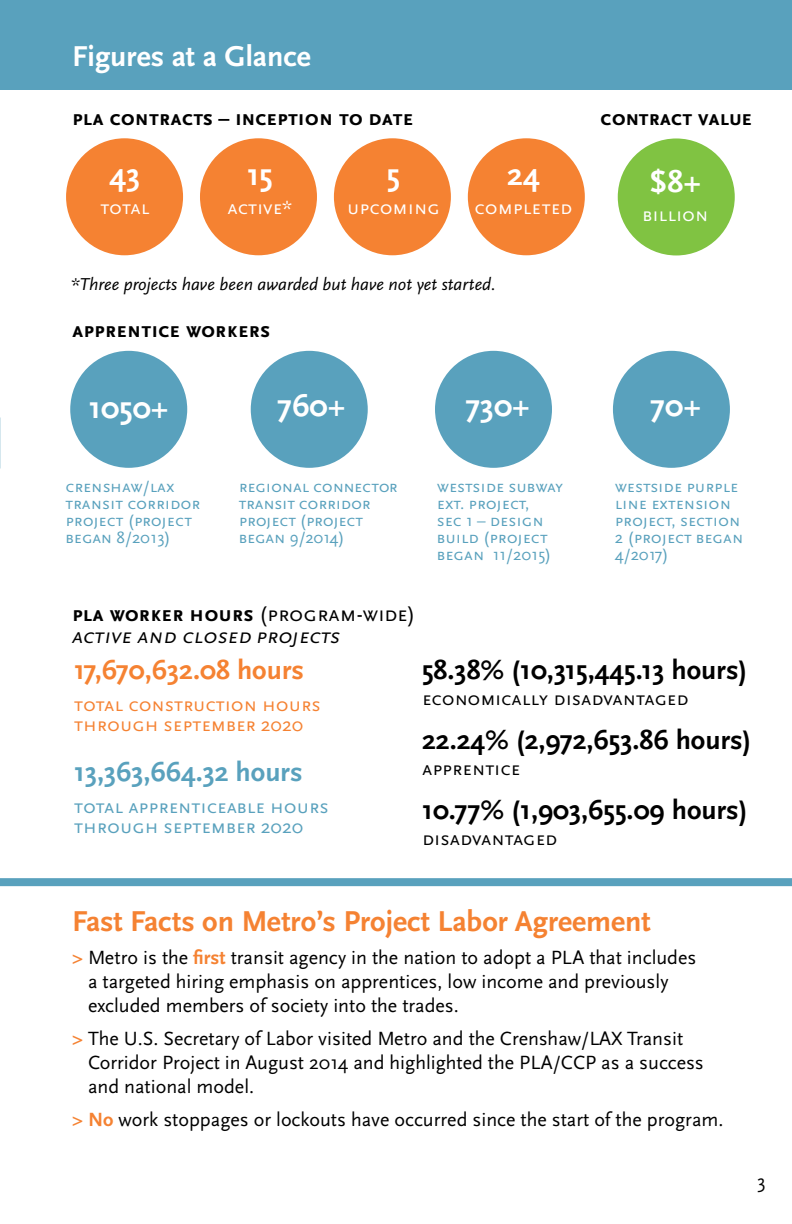
<style>
.page{position:relative;width:792px;height:1224px;background:#fff}
.page>*{position:absolute;margin:0;border:0;box-sizing:border-box;transform-origin:0 0}
.t1{font:700 32px "Scala Sans Pro";color:#fff}
.t2{font:700 30px "Scala Sans Pro";color:#f58232}
.t3{font:700 30px "Scala Sans Pro";color:#fff}
.t4{font:700 28px "Scala Sans Pro";color:#000}
.t5{font:700 28px "Scala Sans Pro";color:#f58232}
.t6{font:700 28px "Scala Sans Pro";color:#59a1bd}
.t7{font:italic 22px/22px "Scala Sans Pro";color:#000}
.t8{font:700 22px "Scala Sans Pro";color:#000}
.t9{font:700 22px "Scala Sans Pro";letter-spacing:-.02em;color:#000}
.t10{font:20px/24px "Scala Sans Pro";color:#000}
.t11{font:20px/20px "Scala Sans Pro";color:#59a1bd}
.t12{font:20px/20px "Scala Sans Pro";color:#f58232}
.t13{font:20px "Scala Sans Pro";color:#fff}
.t14{font:italic 18px "Scala Sans Pro";color:#000}
.t15{font:17.2px/17.2px "Scala Sans Pro";color:#59a1bd}
.s1{font-weight:700;font-style:normal}
.s2{font-style:normal}
.s3{font-weight:700;color:#f58232}
</style>
<div class="page">
<img style="left:0;top:0;width:1px;height:436px">
<div style="left:0;top:0;width:792px;height:90px;background:#59a1bd"></div>
<div style="left:0;top:878px;width:792px;height:8px;background:#59a1bd"></div>
<div style="left:66px;top:138px;width:117px;height:117px;background:#f58232;border-radius:50%"></div>
<div style="left:618px;top:138px;width:117px;height:117px;background:#80c342;border-radius:50%"></div>
<div style="left:200px;top:138px;width:117px;height:117px;background:#f58232;border-radius:50%"></div>
<div style="left:334px;top:138px;width:117px;height:117px;background:#f58232;border-radius:50%"></div>
<div style="left:468px;top:138px;width:117px;height:117px;background:#f58232;border-radius:50%"></div>
<div style="left:70px;top:351px;width:117px;height:117px;background:#59a1bd;border-radius:50%"></div>
<div style="left:251px;top:351px;width:117px;height:117px;background:#59a1bd;border-radius:50%"></div>
<div style="left:435px;top:351px;width:117px;height:117px;background:#59a1bd;border-radius:50%"></div>
<div style="left:613px;top:351px;width:117px;height:117px;background:#59a1bd;border-radius:50%"></div>
<h2 class="t3" style="left:72px;top:39px;width:240px">Figures at a Glance</h2>
<p class="t8" style="left:72px;top:105px;width:343px">pla contracts – inception to date</p>
<h1 class="t1" style="left:110px;top:156px;width:32px">43</h1>
<p class="t13" style="left:100px;top:196px;width:51px">total</p>
<h1 class="t1" style="left:247px;top:156px;width:27px">15</h1>
<p class="t13" style="left:228px;top:196px;width:66px">active*</p>
<h1 class="t1" style="left:387px;top:156px;width:15px">5</h1>
<p class="t13" style="left:347px;top:196px;width:94px">upcoming</p>
<h1 class="t1" style="left:507px;top:156px;width:34px">24</h1>
<p class="t13" style="left:475px;top:196px;width:99px">completed</p>
<p class="t14" style="left:71px;top:274px;width:427px">*Three projects have been awarded but have not yet started.</p>
<p class="t8" style="left:72px;top:317px;width:200px">apprentice workers</p>
<h1 class="t1" style="left:89px;top:389px;width:81px">1050+</h1>
<h1 class="t1" style="left:277px;top:387px;width:70px">760+</h1>
<h1 class="t1" style="left:465px;top:387px;width:66px">730+</h1>
<p class="t15" style="left:66px;top:478px;width:136px">crenshaw/lax transit corridor project (project began 8/2013)</p>
<p class="t15" style="left:239px;top:478px;width:160px">regional connector transit corridor project (project began 9/2014)</p>
<p class="t15" style="left:437px;top:478px;width:128px">westside subway ext. project,<br>sec 1 – design build (project began 11/2015)</p>
<p class="t9" style="left:600px;top:105px;width:153px">contract value</p>
<h1 class="t1" style="left:650px;top:163px;width:53px">$8+</h1>
<p class="t13" style="left:643px;top:203px;width:68px">billion</p>
<h1 class="t1" style="left:650px;top:387px;width:52px">70+</h1>
<p class="t15" style="left:615px;top:478px;width:130px">Westside Purple<br>Line Extension<br>Project, Section<br>2 (project began<br>4/2017)</p>
<p class="t7" style="left:72px;top:603px;width:345px"><span class="s1">pla worker hours</span> <span class="s2">(program-wide) </span>active and closed projects</p>
<h3 class="t5" style="left:74px;top:654px;width:231px">17,670,632.08 hours</h3>
<p class="t12" style="left:74px;top:695px;width:248px">total construction hours through september 2020</p>
<h3 class="t6" style="left:74px;top:756px;width:230px">13,363,664.32 hours</h3>
<p class="t11" style="left:74px;top:797px;width:256px">total apprenticeable hours through september 2020</p>
<h3 class="t4" style="left:422px;top:654px;width:327px">58.38% (10,315,445.13 hours)</h3>
<p class="t10" style="left:422px;top:687px;width:268px">economically disadvantaged</p>
<h3 class="t4" style="left:422px;top:724px;width:331px">22.24% (2,972,653.86 hours)</h3>
<p class="t10" style="left:422px;top:757px;width:100px">apprentice</p>
<h3 class="t4" style="left:422px;top:794px;width:327px">10.77% (1,903,655.09 hours)</h3>
<p class="t10" style="left:422px;top:827px;width:137px">disadvantaged</p>
<h2 class="t2" style="left:72px;top:904px;width:580px">Fast Facts on Metro’s Project Labor Agreement</h2>
<p class="t10" style="left:88px;top:946px;width:610px;text-indent:-16px"><span class="s3">&gt;</span> Metro is the <span class="s3">first</span> transit agency in the nation to adopt a PLA that includes a targeted hiring emphasis on apprentices, low income and previously excluded members of society into the trades.</p>
<p class="t10" style="left:88px;top:1027px;width:617px;text-indent:-16px"><span class="s3">&gt;</span> The U.S. Secretary of Labor visited Metro and the Crenshaw/LAX Transit<br>Corridor Project in August 2014 and highlighted the PLA/CCP as a success and national model.</p>
<p class="t10" style="left:72px;top:1108px;width:653px"><span class="s3">&gt; No</span> work stoppages or lockouts have occurred since the start of the program.</p>
<p class="t10" style="left:757px;top:1170px;width:10px">3</p>
</div>
